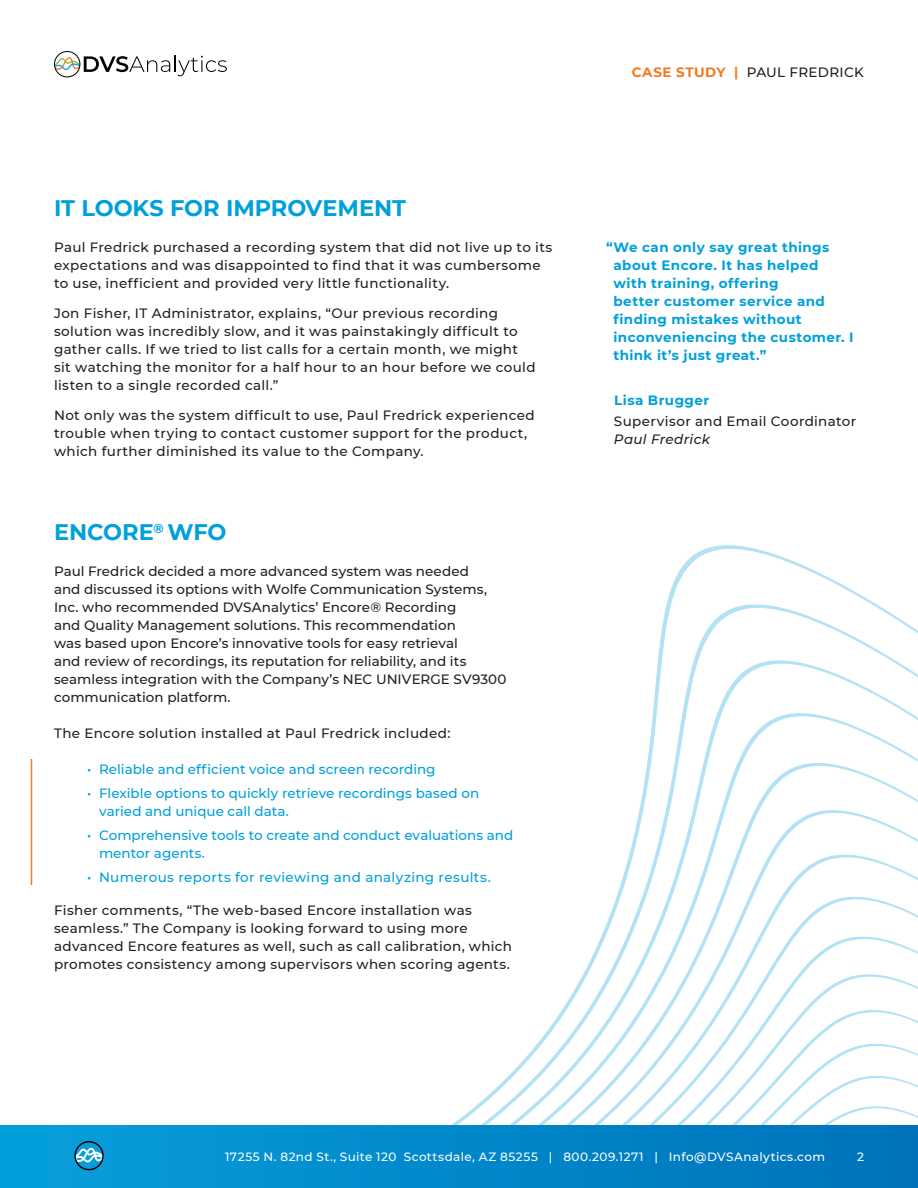
<style>
.page{position:relative;width:918px;height:1188px;background:#fff}
.page>*{position:absolute;margin:0;border:0;box-sizing:border-box;transform-origin:0 0}
.t1{font:700 22.5px "Montserrat";letter-spacing:-.005em;color:#00a0db}
.Body{font:500 13.5px/18px "Montserrat";letter-spacing:.025em;color:#231f20}
.Body_Bullet_Intro{font:500 13.5px/18px "Montserrat";letter-spacing:.005em;color:#231f20}
.t2{font:500 13.5px/18px "Montserrat";letter-spacing:.005em;color:#00a0db}
.Quote_Name{font:700 13.5px/18px "Montserrat";letter-spacing:.03em;color:#00a0db}
.Body_Bullet_Intro-2{font:500 13.5px "Montserrat";letter-spacing:.025em;color:#231f20}
.t3{font:500 13.5px "Montserrat";letter-spacing:.025em;color:#00a0db}
.Quote_Title___Compan{font:500 13.5px "Montserrat";letter-spacing:.025em;color:#231f20}
.Quote_Title___Compan-2{font:italic 500 13.5px "Montserrat";letter-spacing:.025em;color:#231f20}
.t4{font:500 12px "Montserrat";letter-spacing:.035em;color:#fff}
.s1{font-weight:700;color:#f47920}
</style>
<div class="page">
<img style="left:452px;top:545px;width:466px;height:580px">
<hr style="left:31px;top:759px;width:1px;height:126px;background:#f47920">
<div style="left:0;top:1125px;width:918px;height:63px;background:linear-gradient(to right,#06a0dc,#0072bb)"></div>
<svg style="left:74px;top:1141px;width:30px;height:29px"></svg>
<svg style="left:54px;top:51px;width:173px;height:26px"></svg>
<p class="t1" style="left:54px;top:192px;width:354px">IT LOOKS FOR IMPROVEMENT</p>
<p class="Body" style="left:54px;top:238px;width:500px">Paul Fredrick purchased a recording system that did not live up to its expectations and was disappointed to find that it was cumbersome to use, inefficient and provided very little functionality.</p>
<p class="Body" style="left:54px;top:304px;width:483px">Jon Fisher, IT Administrator, explains, “Our previous recording solution was incredibly slow, and it was painstakingly difficult to gather calls. If we tried to list calls for a certain month, we might sit watching the monitor for a half hour to an hour before we could listen to a single recorded call.”</p>
<p class="Body" style="left:54px;top:406px;width:482px">Not only was the system difficult to use, Paul Fredrick experienced trouble when trying to contact customer support for the product, which further diminished its value to the Company.</p>
<p class="t1" style="left:54px;top:516px;width:174px">ENCORE<sup>®</sup> WFO</p>
<p class="Body_Bullet_Intro" style="left:54px;top:562px;width:454px">Paul Fredrick decided a more advanced system was needed<br>and discussed its options with Wolfe Communication Systems, Inc. who recommended DVSAnalytics’ Encore® Recording<br>and Quality Management solutions. This recommendation<br>was based upon Encore’s innovative tools for easy retrieval<br>and review of recordings, its reputation for reliability, and its seamless integration with the Company’s NEC UNIVERGE SV9300 communication platform.</p>
<p class="Body_Bullet_Intro-2" style="left:54px;top:724px;width:398px">The Encore solution installed at Paul Fredrick included:</p>
<p class="t2" style="left:87px;top:760px;width:350px">• Reliable and efficient voice and screen recording</p>
<p class="t2" style="left:99px;top:784px;width:382px;text-indent:-12px">• Flexible options to quickly retrieve recordings based on varied and unique call data.</p>
<p class="t2" style="left:99px;top:826px;width:416px;text-indent:-12px">• Comprehensive tools to create and conduct evaluations and mentor agents.</p>
<p class="t3" style="left:87px;top:868px;width:405px">• Numerous reports for reviewing and analyzing results.</p>
<p class="Body" style="left:54px;top:901px;width:460px">Fisher comments, “The web-based Encore installation was seamless.” The Company is looking forward to using more advanced Encore features as well, such as call calibration, which promotes consistency among supervisors when scoring agents.</p>
<p class="Body_Bullet_Intro-2" style="left:632px;top:63px;width:234px"><span class="s1">CASE STUDY |</span> PAUL FREDRICK</p>
<p class="Quote_Name" style="left:614px;top:238px;width:242px;text-indent:-8px">“We can only say great things about Encore. It has helped with training, offering<br>better customer service and finding mistakes without inconveniencing the customer. I think it’s just great.”</p>
<p class="Quote_Name" style="left:614px;top:391px;width:96px">Lisa Brugger</p>
<p class="Quote_Title___Compan" style="left:614px;top:412px;width:244px">Supervisor and Email Coordinator</p>
<p class="Quote_Title___Compan-2" style="left:614px;top:430px;width:97px">Paul Fredrick</p>
<p class="t4" style="left:225px;top:1148px;width:602px">17255 N. 82nd St., Suite 120 Scottsdale, AZ 85255 | 800.209.1271 | Info@DVSAnalytics.com</p>
<p class="t4" style="left:857px;top:1148px;width:8px">2</p>
</div>
